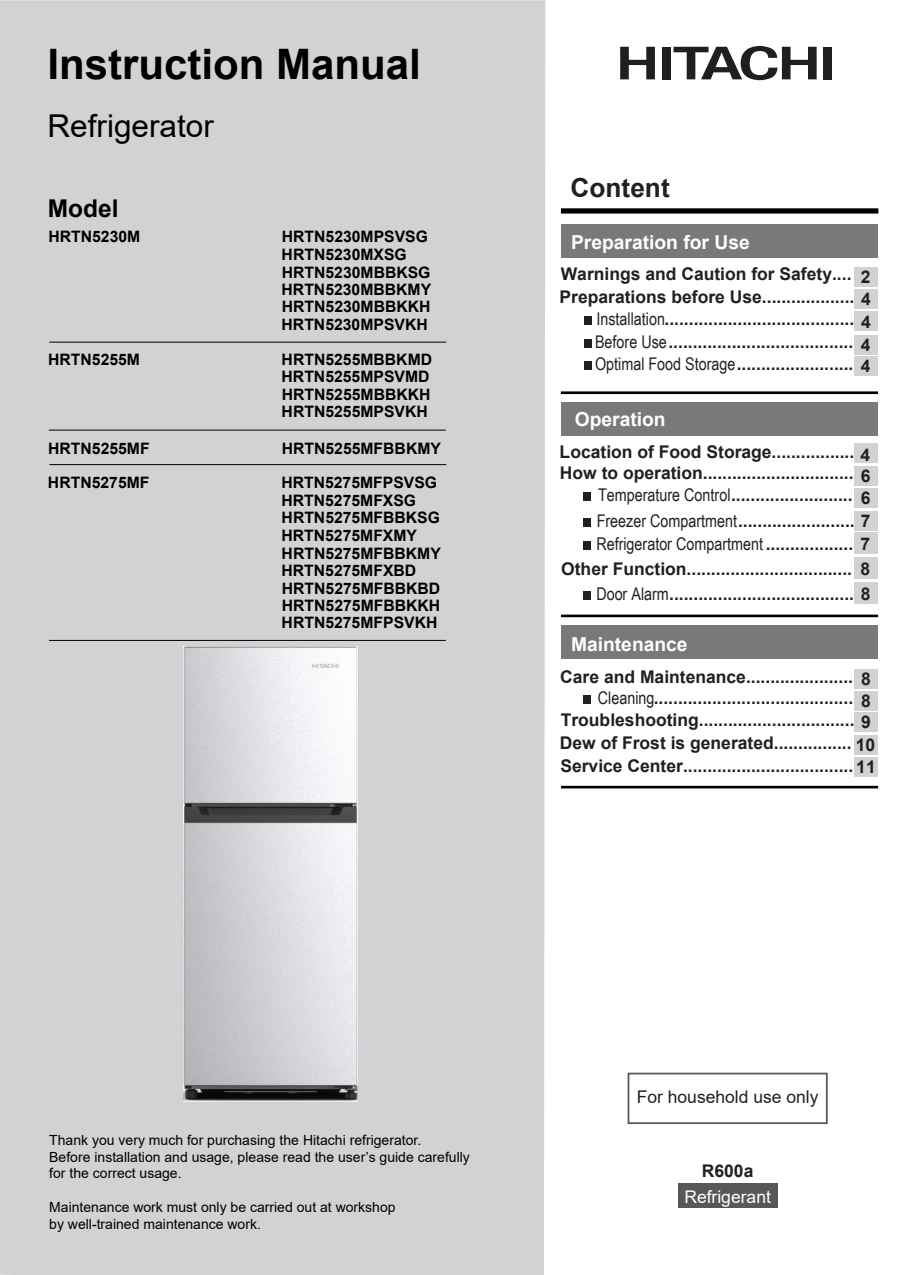
<style>
.page{position:relative;width:903px;height:1275px;background:#fff}
.page>*{position:absolute;margin:0;border:0;box-sizing:border-box;transform-origin:0 0}
.t1{font:700 42px "Arial";color:#000001}
.t2{font:31.5px "Arial";color:#000001}
.t3{font:700 26.25px "Arial";color:#231f20}
.t4{font:700 24.5px "Arial";color:#000001}
.t5{font:700 19.25px "Arial";color:#fff}
.t6{font:700 17.5px/22.4px "Arial";color:#231f20}
.t7{font:17.5px "Arial Narrow";color:#231f20}
.t8{font:17.5px "Arial";color:#231f20}
.t9{font:17.5px "Arial";color:#fff}
.t10{font:700 15.75px/17.3px "Arial";color:#000001;text-align:justify}
.t11{font:14px/16.8px "Arial";color:#000001}
.s1{font-family:"Arial Narrow";font-weight:400}
.s2{font-family:"Arial";font-weight:700}
</style>
<div class="page">
<div style="left:854px;top:582px;width:24px;height:22px;background:#d1d2d4"></div>
<div style="left:0;top:0;width:545px;height:1275px;background:#d1d2d4"></div>
<div style="left:627px;top:1073px;width:201px;height:51px;border:2px solid #57585a"></div>
<div style="left:678px;top:1183px;width:99px;height:25px;background:#57585a"></div>
<div style="left:561px;top:208px;width:317px;height:6px;background:#000001"></div>
<div style="left:854px;top:267px;width:24px;height:19px;background:#d1d2d4"></div>
<div style="left:854px;top:357px;width:24px;height:19px;background:#d1d2d4"></div>
<div style="left:854px;top:290px;width:24px;height:19px;background:#d1d2d4"></div>
<div style="left:854px;top:691px;width:24px;height:19px;background:#d1d2d4"></div>
<div style="left:854px;top:713px;width:24px;height:19px;background:#d1d2d4"></div>
<div style="left:854px;top:669px;width:24px;height:20px;background:#d1d2d4"></div>
<div style="left:854px;top:735px;width:24px;height:19px;background:#d1d2d4"></div>
<div style="left:561px;top:225px;width:317px;height:33px;background:#78797b"></div>
<div style="left:561px;top:403px;width:317px;height:33px;background:#78797b"></div>
<div style="left:584px;top:316px;width:8px;height:9px;background:#231f20"></div>
<div style="left:584px;top:339px;width:8px;height:9px;background:#231f20"></div>
<div style="left:584px;top:361px;width:8px;height:9px;background:#231f20"></div>
<div style="left:854px;top:312px;width:24px;height:19px;background:#d1d2d4"></div>
<div style="left:854px;top:335px;width:24px;height:19px;background:#d1d2d4"></div>
<hr style="left:561px;top:391px;width:317px;height:3px;background:#000001">
<div style="left:854px;top:444px;width:24px;height:19px;background:#d1d2d4"></div>
<div style="left:583px;top:492px;width:8px;height:9px;background:#231f20"></div>
<hr style="left:561px;top:615px;width:317px;height:2px;background:#000001">
<div style="left:583px;top:518px;width:8px;height:9px;background:#231f20"></div>
<div style="left:561px;top:626px;width:317px;height:33px;background:#78797b"></div>
<div style="left:583px;top:695px;width:8px;height:9px;background:#231f20"></div>
<hr style="left:561px;top:786px;width:317px;height:2px;background:#000001">
<div style="left:854px;top:511px;width:24px;height:19px;background:#d1d2d4"></div>
<div style="left:854px;top:489px;width:24px;height:19px;background:#d1d2d4"></div>
<div style="left:854px;top:467px;width:24px;height:19px;background:#d1d2d4"></div>
<div style="left:854px;top:757px;width:24px;height:19px;background:#d1d2d4"></div>
<img style="left:183px;top:646px;width:175px;height:455px">
<hr style="left:49px;top:464px;width:397px;height:1px;background:#000001">
<hr style="left:49px;top:342px;width:397px;height:1px;background:#000001">
<hr style="left:49px;top:430px;width:397px;height:1px;background:#000001">
<hr style="left:49px;top:640px;width:397px;height:1px;background:#000001">
<div style="left:583px;top:541px;width:8px;height:9px;background:#231f20"></div>
<div style="left:854px;top:532px;width:24px;height:22px;background:#d1d2d4"></div>
<div style="left:854px;top:557px;width:24px;height:22px;background:#d1d2d4"></div>
<div style="left:583px;top:591px;width:8px;height:9px;background:#231f20"></div>
<div style="left:823px;top:47px;width:9px;height:32px;background:#211e1e"></div>
<svg style="left:620px;top:47px;width:35px;height:32px"></svg>
<div style="left:662px;top:47px;width:8px;height:32px;background:#211e1e"></div>
<svg style="left:673px;top:46px;width:144px;height:34px"></svg>
<h1 class="t1" style="left:48px;top:35px;width:375px">Instruction Manual</h1>
<h2 class="t2" style="left:48px;top:105px;width:168px">Refrigerator</h2>
<h3 class="t4" style="left:48px;top:191px;width:72px">Model</h3>
<p class="t10" style="left:48px;top:228px;width:93px">HRTN5230M</p>
<p class="t10" style="left:282px;top:228px;width:148px">HRTN5230MPSVSG</p>
<p class="t10" style="left:282px;top:246px;width:127px">HRTN5230MXSG</p>
<p class="t10" style="left:282px;top:264px;width:150px">HRTN5230MBBKSG</p>
<p class="t10" style="left:282px;top:281px;width:151px">HRTN5230MBBKMY HRTN5230MBBKKH HRTN5230MPSVKH</p>
<p class="t10" style="left:48px;top:351px;width:93px">HRTN5255M</p>
<p class="t10" style="left:282px;top:351px;width:152px">HRTN5255MBBKMD</p>
<p class="t10" style="left:282px;top:368px;width:149px">HRTN5255MPSVMD</p>
<p class="t10" style="left:282px;top:386px;width:150px">HRTN5255MBBKKH</p>
<p class="t10" style="left:282px;top:403px;width:148px">HRTN5255MPSVKH</p>
<p class="t10" style="left:48px;top:440px;width:103px">HRTN5255MF</p>
<p class="t10" style="left:282px;top:440px;width:161px">HRTN5255MFBBKMY</p>
<p class="t10" style="left:48px;top:474px;width:103px">HRTN5275MF</p>
<p class="t10" style="left:281px;top:474px;width:157px">HRTN5275MFPSVSG</p>
<p class="t10" style="left:281px;top:492px;width:136px">HRTN5275MFXSG</p>
<p class="t10" style="left:282px;top:509px;width:160px">HRTN5275MFBBKSG</p>
<p class="t10" style="left:281px;top:527px;width:137px">HRTN5275MFXMY</p>
<p class="t10" style="left:281px;top:562px;width:160px;text-align:left">HRTN5275MFXBD<br>HRTN5275MFBBKBD<br>HRTN5275MFBBKKH</p>
<p class="t10" style="left:282px;top:545px;width:161px">HRTN5275MFBBKMY</p>
<p class="t10" style="left:282px;top:614px;width:157px">HRTN5275MFPSVKH</p>
<h3 class="t3" style="left:570px;top:169px;width:101px">Content</h3>
<p class="t5" style="left:571px;top:228px;width:180px">Preparation for Use</p>
<p class="t6" style="left:561px;top:263px;width:311px">Warnings and Caution for Safety.... 2</p>
<p class="t6" style="left:595px;top:286px;width:261px;text-align:justify;text-indent:-35px">Preparations before Use...................<br><span class="s1">Installation</span>.......................................<br><span class="s1">Before Use</span>......................................<br><span class="s1">Optimal Food Storage</span>........................</p>
<p class="t6" style="left:861px;top:288px;width:11px">4</p>
<p class="t6" style="left:861px;top:310px;width:11px;line-height:23.1px">4<br>4</p>
<p class="t6" style="left:861px;top:355px;width:11px">4</p>
<p class="t5" style="left:575px;top:406px;width:92px">Operation</p>
<p class="t6" style="left:560px;top:441px;width:296px;line-height:21.2px">Location of Food Storage.................<br>How to operation...............................</p>
<p class="t6" style="left:860px;top:443px;width:11px">4</p>
<p class="t6" style="left:597px;top:482px;width:275px;line-height:26.1px"><span class="s1">Temperature Control</span>.........................<br><span class="s1">Freezer Compartment</span>........................ 7</p>
<p class="t6" style="left:861px;top:465px;width:11px">6</p>
<p class="t6" style="left:861px;top:487px;width:11px">6</p>
<p class="t7" style="left:596px;top:531px;width:275px">Refrigerator Compartment <span class="s2">.................. 7</span></p>
<p class="t6" style="left:561px;top:556px;width:311px;line-height:25.2px;text-align:right">Other Function.................................. 8<br><span class="s1">Door Alarm</span> ...................................... 8</p>
<p class="t5" style="left:571px;top:630px;width:118px">Maintenance</p>
<p class="t6" style="left:560px;top:666px;width:294px">Care and Maintenance......................</p>
<p class="t6" style="left:561px;top:687px;width:295px;text-align:right"><span class="s1">Cleaning</span>.........................................<br>Troubleshooting................................</p>
<p class="t6" style="left:861px;top:668px;width:11px">8</p>
<p class="t6" style="left:861px;top:690px;width:11px;line-height:21.7px">8<br>9</p>
<p class="t6" style="left:560px;top:731px;width:293px">Dew of Frost is generated................</p>
<p class="t6" style="left:856px;top:734px;width:21px">10</p>
<p class="t6" style="left:560px;top:755px;width:317px">Service Center................................... 11</p>
<p class="t11" style="left:49px;top:1131px;width:422px">Thank you very much for purchasing the Hitachi refrigerator.<br>Before installation and usage, please read the user’s guide carefully for the correct usage.</p>
<p class="t11" style="left:49px;top:1199px;width:348px">Maintenance work must only be carried out at workshop by well-trained maintenance work.</p>
<p class="t8" style="left:637px;top:1085px;width:183px">For household use only</p>
<p class="t6" style="left:702px;top:1160px;width:53px">R600a</p>
<p class="t9" style="left:684px;top:1184px;width:88px">Refrigerant</p>
</div>
